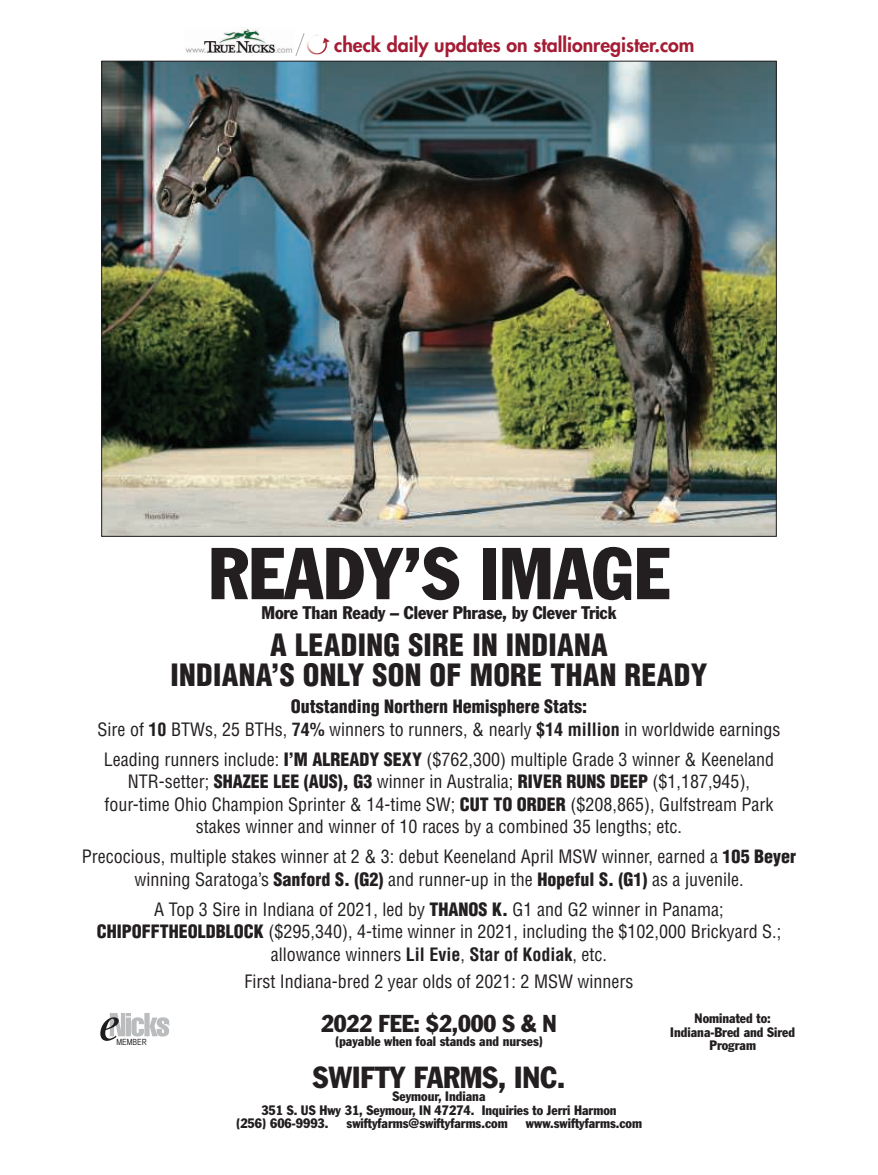
<style>
.page{position:relative;width:878px;height:1175px;background:#fff}
.page>*{position:absolute;margin:0;border:0;box-sizing:border-box;transform-origin:0 0}
.t1{font:condensed 72px "Franklin Gothic Std";color:#231f20}
.t2{font:900 condensed 30px/30px "Helvetica LT Std";letter-spacing:.01em;color:#231f20;text-align:center}
.t3{font:condensed 30px "Franklin Gothic Std";color:#231f20}
.t4{font:condensed 24px "Franklin Gothic Std";letter-spacing:-.005em;color:#231f20}
.t5{font:800 19.5px "Futura Std";color:#a41d35}
.t6{font:condensed 18px/22.5px "Helvetica LT Std";color:#231f20;text-align:center}
.t7{font:condensed 18px "Franklin Gothic Std";letter-spacing:-.005em;color:#231f20}
.t8{font:condensed 13.5px/13.5px "Franklin Gothic Std";color:#231f20;text-align:center}
.t9{font:8.4px "Helvetica CY Plain";color:#201d1e}
.s1{font-weight:900}
.s2{font-weight:700}
</style>
<div class="page">
<img style="left:185px;top:28px;width:109px;height:25px">
<svg style="left:295px;top:33px;width:35px;height:23px"></svg>
<img style="left:103px;top:63px;width:671px;height:471px">
<svg style="left:100px;top:1013px;width:69px;height:27px"></svg>
<p class="t5" style="left:334px;top:35px;width:362px">check daily updates on stallionregister.com</p>
<h1 class="t1" style="left:208px;top:548px;width:463px">READY’S IMAGE</h1>
<p class="t7" style="left:261px;top:606px;width:356px">More Than Ready – Clever Phrase, by Clever Trick</p>
<h2 class="t2" style="left:170px;top:633px;width:538px">A LEADING SIRE IN INDIANA<br>INDIANA’S ONLY SON OF MORE THAN READY</h2>
<p class="t6" style="left:98px;top:697px;width:684px"><span class="s1">Outstanding Northern Hemisphere Stats:<br></span>Sire of <span class="s2">10</span> BTWs, 25 BTHs, <span class="s2">74%</span> winners to runners, &amp; nearly <span class="s2">$14 million</span> in worldwide earnings</p>
<p class="t6" style="left:104px;top:749px;width:671px">Leading runners include: <span class="s1">I’M ALREADY SEXY</span> ($762,300) multiple Grade 3 winner &amp; Keeneland NTR-setter; <span class="s1">SHAZEE LEE (AUS), G3</span> winner in Australia; <span class="s1">RIVER RUNS DEEP</span> ($1,187,945), four-time Ohio Champion Sprinter &amp; 14-time SW; <span class="s1">CUT TO ORDER</span> ($208,865), Gulfstream Park stakes winner and winner of 10 races by a combined 35 lengths; etc.</p>
<p class="t6" style="left:82px;top:847px;width:715px">Precocious, multiple stakes winner at 2 &amp; 3: debut Keeneland April MSW winner, earned a <span class="s1">105 Beyer </span>winning Saratoga’s <span class="s1">Sanford S. (G2)</span> and runner-up in the <span class="s1">Hopeful S. (G1)</span> as a juvenile.</p>
<p class="t6" style="left:97px;top:899px;width:685px">A Top 3 Sire in Indiana of 2021, led by <span class="s1">THANOS K.</span> G1 and G2 winner in Panama;<br><span class="s1">CHIPOFFTHEOLDBLOCK</span> ($295,340), 4-time winner in 2021, including the $102,000 Brickyard S.; allowance winners <span class="s2">Lil Evie</span>, <span class="s2">Star of Kodiak</span>, etc.</p>
<p class="t6" style="left:244px;top:971px;width:390px">First Indiana-bred 2 year olds of 2021: 2 MSW winners</p>
<h3 class="t4" style="left:321px;top:1015px;width:237px">2022 FEE: $2,000 S &amp; N</h3>
<p class="t8" style="left:334px;top:1035px;width:210px">(payable when foal stands and nurses)</p>
<h2 class="t3" style="left:313px;top:1066px;width:254px">SWIFTY FARMS, INC.</h2>
<p class="t8" style="left:392px;top:1090px;width:94px">Seymour, Indiana</p>
<p class="t8" style="left:261px;top:1104px;width:357px">351 S. US Hwy 31, Seymour, IN 47274. Inquiries to Jerri Harmon</p>
<p class="t8" style="left:236px;top:1117px;width:94px">(256) 606-9993.</p>
<p class="t8" style="left:346px;top:1117px;width:163px">swiftyfarms@swiftyfarms.com</p>
<p class="t8" style="left:526px;top:1117px;width:118px">www.swiftyfarms.com</p>
<p class="t8" style="left:670px;top:1012px;width:126px">Nominated to:<br>Indiana-Bred and Sired<br>Program</p>
<p class="t9" style="left:116px;top:1037px;width:32px">MEMBER</p>
</div>
